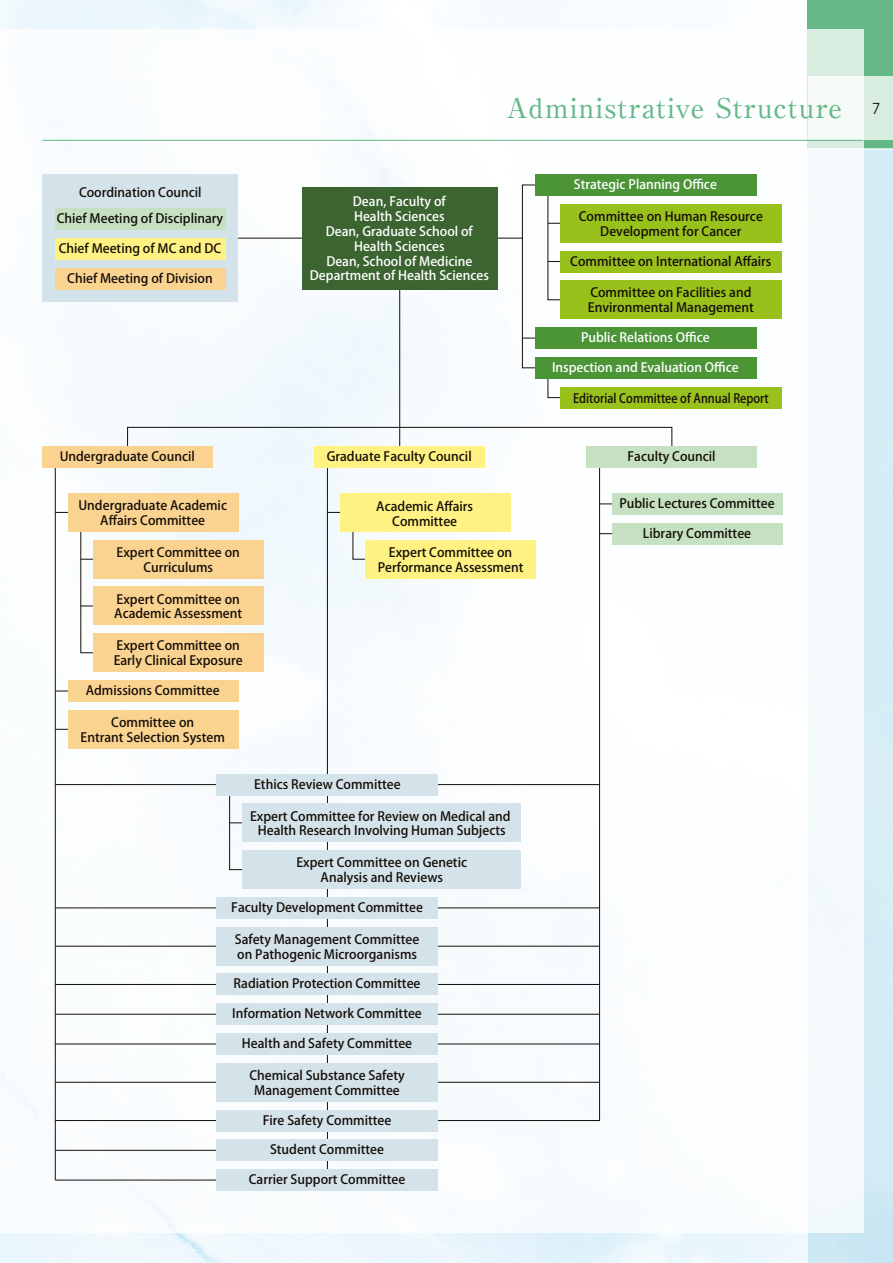
<style>
.page{position:relative;width:893px;height:1263px;background:#fff}
.page>*{position:absolute;margin:0;border:0;box-sizing:border-box;transform-origin:0 0}
.t1{font:500 27px "Ryumin Pr 6";letter-spacing:.04em;color:#65b886}
.t2{font:500 12.75px/14.9px "Koz Go Pro";color:#140e08;text-align:center}
.t3{font:500 12.75px/14.9px "Koz Go Pro";color:#fff;text-align:center}
.t4{font:500 12.75px "Koz Go Pro";color:#140e08;scale:.9 1}
.s1{font-family:"Avant Garde";font-weight:400;font-size:15px;color:#140e08}
</style>
<div class="page">
<img style="left:1px;top:0;width:807px;height:1263px">
<div style="left:808px;top:0;width:85px;height:1263px;background:#d5edf5"></div>
<div style="left:808px;top:0;width:85px;height:149px;background:#65b886"></div>
<div style="left:808px;top:77px;width:85px;height:63px;background:#d8ede0"></div>
<hr style="left:808px;top:148px;width:85px;height:2px;background:#fff">
<img style="left:0;top:0;width:1px;height:1263px">
<div style="left:0;top:30px;width:863px;height:1203px;background:#fff"></div>
<hr style="left:55px;top:462px;width:1px;height:718px;background:#140e08">
<hr style="left:55px;top:1150px;width:297px;height:1px;background:#140e08">
<hr style="left:55px;top:1180px;width:297px;height:1px;background:#140e08">
<hr style="left:327px;top:458px;width:1px;height:722px;background:#140e08">
<hr style="left:600px;top:504px;width:114px;height:1px;background:#140e08">
<hr style="left:600px;top:533px;width:114px;height:1px;background:#140e08">
<svg style="left:55px;top:459px;width:545px;height:662px"></svg>
<hr style="left:238px;top:238px;width:284px;height:1px;background:#140e08">
<svg style="left:522px;top:185px;width:181px;height:213px"></svg>
<hr style="left:399px;top:264px;width:1px;height:195px;background:#140e08">
<div style="left:127px;top:427px;width:545px;height:32px;border:1px solid #140e08"></div>
<div style="left:43px;top:174px;width:195px;height:128px;background:#d4e2ea"></div>
<div style="left:217px;top:927px;width:221px;height:38px;background:#d4e2ea"></div>
<div style="left:217px;top:1063px;width:221px;height:38px;background:#d4e2ea"></div>
<div style="left:217px;top:974px;width:221px;height:21px;background:#d4e2ea"></div>
<div style="left:217px;top:897px;width:221px;height:21px;background:#d4e2ea"></div>
<div style="left:217px;top:1003px;width:221px;height:22px;background:#d4e2ea"></div>
<div style="left:217px;top:1033px;width:221px;height:21px;background:#d4e2ea"></div>
<div style="left:242px;top:804px;width:279px;height:38px;background:#d4e2ea"></div>
<div style="left:242px;top:850px;width:279px;height:39px;background:#d4e2ea"></div>
<div style="left:217px;top:774px;width:221px;height:21px;background:#d4e2ea"></div>
<div style="left:561px;top:204px;width:221px;height:38px;background:#99c11b"></div>
<div style="left:561px;top:281px;width:221px;height:38px;background:#99c11b"></div>
<div style="left:535px;top:174px;width:221px;height:22px;background:#4b9537"></div>
<div style="left:561px;top:251px;width:221px;height:21px;background:#99c11b"></div>
<div style="left:535px;top:327px;width:221px;height:22px;background:#4b9537"></div>
<div style="left:535px;top:357px;width:221px;height:21px;background:#4b9537"></div>
<div style="left:561px;top:387px;width:221px;height:21px;background:#99c11b"></div>
<div style="left:68px;top:710px;width:170px;height:38px;background:#fbd391"></div>
<div style="left:68px;top:680px;width:170px;height:22px;background:#fbd391"></div>
<div style="left:94px;top:634px;width:170px;height:38px;background:#fbd391"></div>
<div style="left:94px;top:587px;width:170px;height:38px;background:#fbd391"></div>
<div style="left:366px;top:540px;width:170px;height:38px;background:#fff282"></div>
<div style="left:94px;top:540px;width:170px;height:38px;background:#fbd391"></div>
<div style="left:68px;top:493px;width:170px;height:38px;background:#fbd391"></div>
<div style="left:43px;top:446px;width:170px;height:22px;background:#fbd391"></div>
<div style="left:55px;top:268px;width:170px;height:21px;background:#fbd391"></div>
<div style="left:55px;top:238px;width:170px;height:21px;background:#fff282"></div>
<div style="left:55px;top:208px;width:170px;height:22px;background:#c5e1c2"></div>
<div style="left:302px;top:187px;width:195px;height:102px;background:#3c6431"></div>
<div style="left:315px;top:446px;width:170px;height:22px;background:#fff282"></div>
<div style="left:340px;top:493px;width:170px;height:38px;background:#fff282"></div>
<div style="left:587px;top:446px;width:170px;height:22px;background:#c5e1c2"></div>
<div style="left:612px;top:493px;width:170px;height:21px;background:#c5e1c2"></div>
<div style="left:612px;top:523px;width:170px;height:21px;background:#c5e1c2"></div>
<div style="left:217px;top:1110px;width:221px;height:21px;background:#d4e2ea"></div>
<div style="left:217px;top:1140px;width:221px;height:21px;background:#d4e2ea"></div>
<div style="left:217px;top:1169px;width:221px;height:22px;background:#d4e2ea"></div>
<hr style="left:43px;top:140px;width:820px;height:1px;background:#65b886">
<h1 class="t1" style="left:506px;top:87px;width:376px">Administrative Structure <span class="s1">7</span></h1>
<p class="t2" style="left:79px;top:186px;width:124px">Coordination Council</p>
<p class="t2" style="left:57px;top:211px;width:168px">Chief Meeting of Disciplinary</p>
<p class="t2" style="left:59px;top:241px;width:164px">Chief Meeting of MC and DC</p>
<p class="t2" style="left:67px;top:271px;width:147px">Chief Meeting of Division</p>
<p class="t3" style="left:310px;top:194px;width:180px">Dean, Faculty of<br>Health Sciences<br>Dean, Graduate School of<br>Health Sciences<br>Dean, School of Medicine<br>Department of Health Sciences</p>
<p class="t2" style="left:60px;top:450px;width:137px">Undergraduate Council</p>
<p class="t2" style="left:78px;top:498px;width:150px">Undergraduate Academic<br>Affairs Committee</p>
<p class="t2" style="left:117px;top:545px;width:125px">Expert Committee on<br>Curriculums</p>
<p class="t2" style="left:114px;top:592px;width:129px;text-align:left">Expert Committee on<br>Academic Assessment</p>
<p class="t2" style="left:114px;top:639px;width:131px;text-align:left">Expert Committee on<br>Early Clinical Exposure</p>
<p class="t2" style="left:86px;top:683px;width:136px">Admissions Committee</p>
<p class="t2" style="left:81px;top:715px;width:146px">Committee on<br>Entrant Selection System</p>
<p class="t2" style="left:327px;top:450px;width:147px">Graduate Faculty Council</p>
<p class="t2" style="left:376px;top:499px;width:98px">Academic Affairs<br>Committee</p>
<p class="t2" style="left:378px;top:545px;width:147px">Expert Committee on<br>Performance Assessment</p>
<p class="t2" style="left:254px;top:777px;width:148px">Ethics Review Committee</p>
<p class="t2" style="left:250px;top:809px;width:262px">Expert Committee for Review on Medical and<br>Health Research Involving Human Subjects</p>
<p class="t2" style="left:296px;top:856px;width:172px">Expert Committee on Genetic<br>Analysis and Reviews</p>
<p class="t3" style="left:574px;top:177px;width:145px">Strategic Planning Office</p>
<p class="t2" style="left:579px;top:209px;width:186px">Committee on Human Resource<br>Development for Cancer</p>
<p class="t2" style="left:570px;top:254px;width:203px">Committee on International Affairs</p>
<p class="t2" style="left:588px;top:286px;width:168px;text-align:left">Committee on Facilities and<br>Environmental Management</p>
<p class="t3" style="left:581px;top:331px;width:130px">Public Relations Office</p>
<p class="t3" style="left:552px;top:360px;width:188px">Inspection and Evaluation Office</p>
<p class="t4" style="left:573px;top:390px;width:219px">Editorial Committee of Annual Report</p>
<p class="t2" style="left:627px;top:450px;width:90px">Faculty Council</p>
<p class="t2" style="left:619px;top:496px;width:157px">Public Lectures Committee</p>
<p class="t2" style="left:643px;top:526px;width:110px">Library Committee</p>
<p class="t2" style="left:231px;top:900px;width:193px">Faculty Development Committee</p>
<p class="t2" style="left:235px;top:932px;width:186px;text-align:left">Safety Management Committee on Pathogenic Microorganisms</p>
<p class="t2" style="left:234px;top:977px;width:188px">Radiation Protection Committee</p>
<p class="t2" style="left:232px;top:1007px;width:191px">Information Network Committee</p>
<p class="t2" style="left:242px;top:1036px;width:172px">Health and Safety Committee</p>
<p class="t2" style="left:249px;top:1068px;width:157px">Chemical Substance Safety<br>Management Committee</p>
<p class="t2" style="left:263px;top:1113px;width:130px">Fire Safety Committee</p>
<p class="t2" style="left:270px;top:1143px;width:116px">Student Committee</p>
<p class="t2" style="left:249px;top:1172px;width:158px">Carrier Support Committee</p>
</div>
